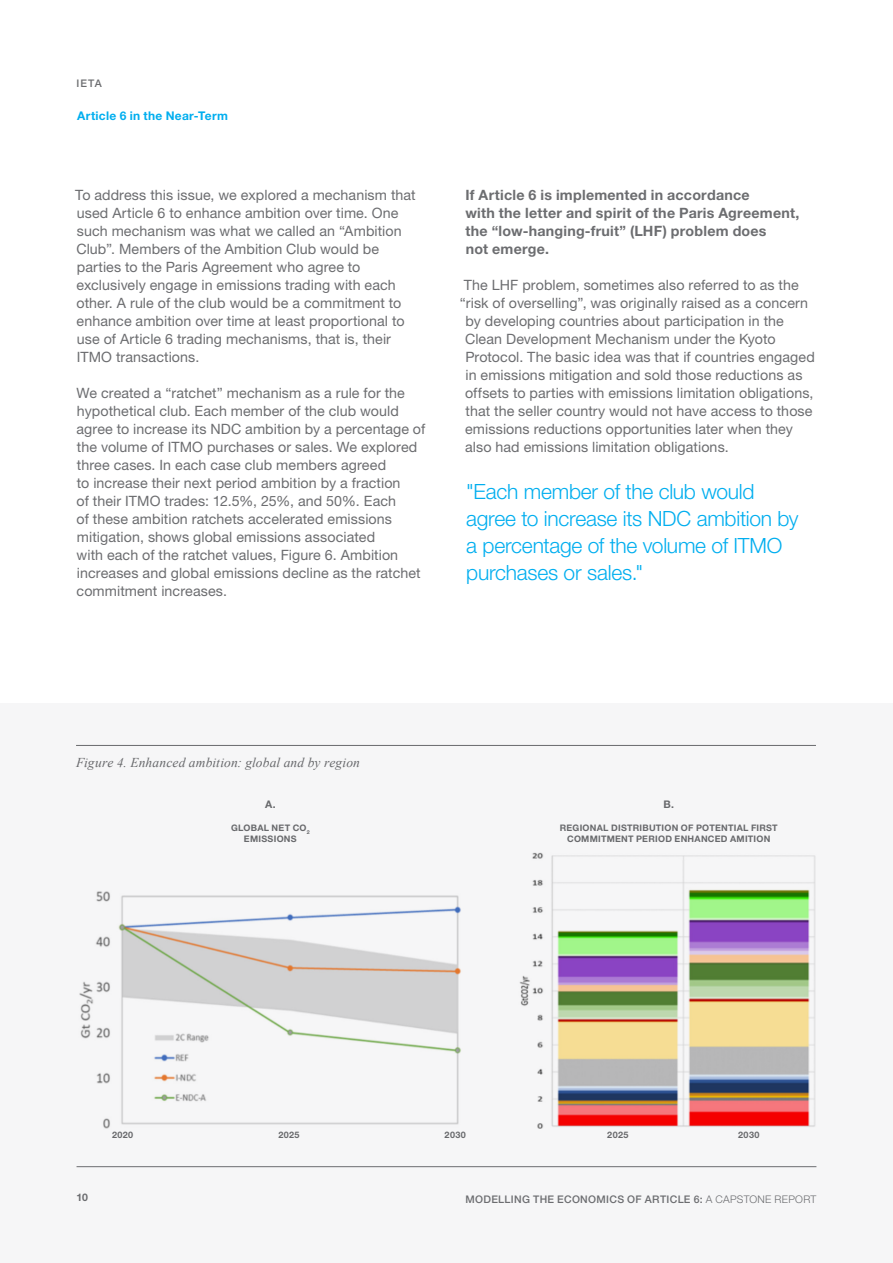
<style>
.page{position:relative;width:893px;height:1263px;background:#fff}
.page>*{position:absolute;margin:0;border:0;box-sizing:border-box;transform-origin:0 0}
._14_pt_Headline{font:300 21px/27px "Helvetica Neue LT Std";letter-spacing:-.01em;color:#00aeef}
.Normal_text_black{font:14.25px/18px "Helvetica Neue LT Std";letter-spacing:.005em;color:#6c6d70}
.Normal_text_black-2{font:700 14.25px/18px "Helvetica Neue LT Std";letter-spacing:.015em;color:#6c6d70}
.Normal_text_black-3{font:italic 13.5px "Times New Roman";letter-spacing:.01em;color:#6c6d70}
._30_pt_Headline{font:700 12px "Helvetica Neue LT Std";letter-spacing:.025em;color:#00aeef}
.t1{font:500 10.5px "Helvetica Neue LT Std";letter-spacing:.03em;color:#6c6d70}
.Normal_text_black-4{font:700 10.5px "Helvetica Neue LT Std";color:#6c6d70}
.Normal_text_black-5{font:700 9px/10.8px "Helvetica Neue LT Std";letter-spacing:.03em;color:#6c6d70;text-align:center}
.s1{font-weight:300}
</style>
<div class="page">
<svg style="left:76px;top:744px;width:741px;height:424px;fill:#f6f6f7"></svg>
<hr style="left:77px;top:1166px;width:739px;height:1px;background:#6c6d70">
<p class="t1" style="left:77px;top:77px;width:27px">IETA</p>
<p class="_30_pt_Headline" style="left:77px;top:108px;width:152px">Article 6 in the Near-Term</p>
<p class="Normal_text_black" style="left:75px;top:186px;width:342px">To address this issue, we explored a mechanism that used Article 6 to enhance ambition over time. One such mechanism was what we called an “Ambition Club”. Members of the Ambition Club would be parties to the Paris Agreement who agree to exclusively engage in emissions trading with each other. A rule of the club would be a commitment to enhance ambition over time at least proportional to use of Article 6 trading mechanisms, that is, their ITMO transactions.</p>
<p class="Normal_text_black" style="left:77px;top:384px;width:350px">We created a “ratchet” mechanism as a rule for the hypothetical club. Each member of the club would agree to increase its NDC ambition by a percentage of the volume of ITMO purchases or sales. We explored three cases. In each case club members agreed<br>to increase their next period ambition by a fraction<br>of their ITMO trades: 12.5%, 25%, and 50%. Each<br>of these ambition ratchets accelerated emissions mitigation, shows global emissions associated<br>with each of the ratchet values, Figure 6. Ambition increases and global emissions decline as the ratchet commitment increases.</p>
<p class="Normal_text_black-2" style="left:465px;top:186px;width:336px">If Article 6 is implemented in accordance<br>with the letter and spirit of the Paris Agreement, the “low-hanging-fruit” (LHF) problem does<br>not emerge.</p>
<p class="Normal_text_black" style="left:464px;top:276px;width:336px">The LHF problem, sometimes also referred to as the</p>
<p class="Normal_text_black" style="left:460px;top:294px;width:350px">“risk of overselling”, was originally raised as a concern</p>
<p class="Normal_text_black" style="left:465px;top:312px;width:320px">by developing countries about participation in the</p>
<p class="Normal_text_black" style="left:465px;top:330px;width:312px">Clean Development Mechanism under the Kyoto</p>
<p class="Normal_text_black" style="left:465px;top:348px;width:351px">Protocol. The basic idea was that if countries engaged</p>
<p class="Normal_text_black" style="left:465px;top:366px;width:339px">in emissions mitigation and sold those reductions as</p>
<p class="Normal_text_black" style="left:465px;top:384px;width:350px">offsets to parties with emissions limitation obligations,</p>
<p class="Normal_text_black" style="left:465px;top:402px;width:348px">that the seller country would not have access to those</p>
<p class="Normal_text_black" style="left:465px;top:420px;width:329px">emissions reductions opportunities later when they</p>
<p class="Normal_text_black" style="left:465px;top:438px;width:265px">also had emissions limitation obligations.</p>
<p class="_14_pt_Headline" style="left:466px;top:477px;width:334px">"Each member of the club would agree to increase its NDC ambition by a percentage of the volume of ITMO purchases or sales."</p>
<p class="Normal_text_black-3" style="left:76px;top:753px;width:285px">Figure 4. Enhanced ambition: global and by region</p>
<p class="Normal_text_black-4" style="left:265px;top:798px;width:12px">A.</p>
<p class="Normal_text_black-4" style="left:663px;top:798px;width:12px">B.</p>
<p class="Normal_text_black-5" style="left:231px;top:822px;width:80px">GLOBAL NET CO<sub>2<br></sub>EMISSIONS</p>
<p class="Normal_text_black-5" style="left:560px;top:822px;width:219px">REGIONAL DISTRIBUTION OF POTENTIAL FIRST<br>COMMITMENT PERIOD ENHANCED AMITION</p>
<p class="Normal_text_black-5" style="left:112px;top:1129px;width:23px">2020</p>
<p class="Normal_text_black-5" style="left:278px;top:1129px;width:23px">2025</p>
<p class="Normal_text_black-5" style="left:445px;top:1129px;width:23px">2030</p>
<p class="Normal_text_black-5" style="left:607px;top:1129px;width:23px">2025</p>
<p class="Normal_text_black-5" style="left:738px;top:1129px;width:23px">2030</p>
<p class="Normal_text_black-4" style="left:77px;top:1190px;width:13px">10</p>
<p class="t1" style="left:465px;top:1193px;width:352px">MODELLING THE ECONOMICS OF ARTICLE 6: <span class="s1">A CAPSTONE REPORT</span></p>
</div>
